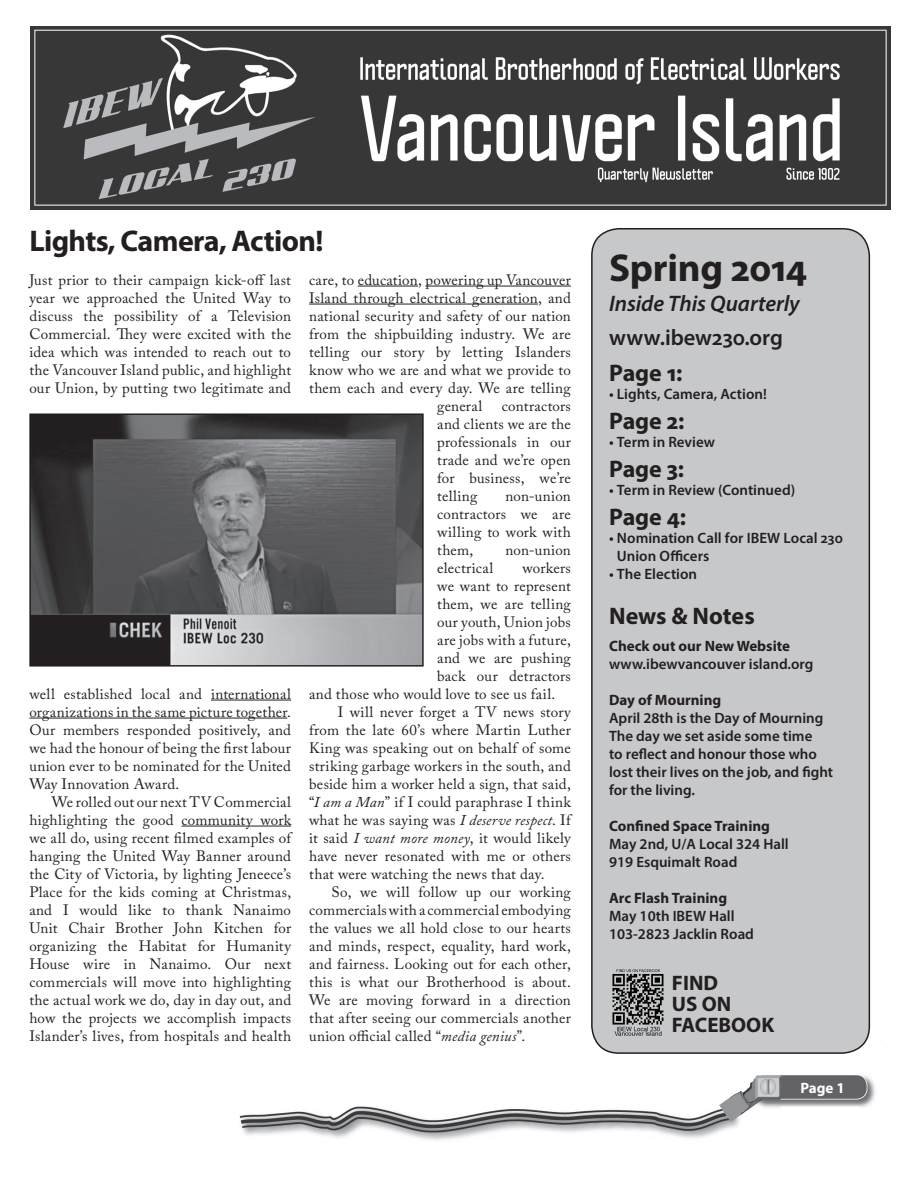
<style>
.page{position:relative;width:918px;height:1188px;background:#fff}
.page>*{position:absolute;margin:0;border:0;box-sizing:border-box;transform-origin:0 0}
.t1{font:700 39px "Myriad Pro";letter-spacing:-.01em;color:#231f20}
.t2{font:700 30px "Myriad Pro";letter-spacing:-.02em;color:#231f20}
.t3{font:700 24px "Myriad Pro";letter-spacing:-.005em;color:#231f20}
.t4{font:italic 600 22.5px "Myriad Pro";letter-spacing:-.005em;color:#231f20}
.t5{font:600 22.5px "Myriad Pro";letter-spacing:-.005em;color:#231f20}
.t6{font:700 21px/21px "Myriad Pro";color:#231f20}
.t7{font:15px/18px "Adobe Caslon Pro";letter-spacing:.015em;color:#231f20;text-align:justify}
.t8{font:600 15px/18px "Myriad Pro";color:#231f20}
.t9{font:700 15px "Myriad Pro";color:#231f20}
.t10{font:700 15px "Myriad Pro";color:#fff}
.s1{font-style:italic}
</style>
<div class="page">
<img style="left:239px;top:1018px;width:636px;height:123px">
<div style="left:592px;top:229px;width:277px;height:824px;background:#c7c8ca;border-radius:27px"></div>
<div style="left:591px;top:228px;width:279px;height:826px;border:2px solid #231f20;border-radius:27px"></div>
<img style="left:31px;top:26px;width:860px;height:183px">
<hr style="left:211px;top:700px;width:80px;height:1px;background:#231f20">
<hr style="left:29px;top:718px;width:258px;height:1px;background:#231f20">
<hr style="left:182px;top:826px;width:109px;height:1px;background:#231f20">
<hr style="left:358px;top:286px;width:60px;height:1px;background:#231f20">
<hr style="left:425px;top:286px;width:146px;height:1px;background:#231f20">
<hr style="left:309px;top:304px;width:229px;height:1px;background:#231f20">
<img style="left:31px;top:415px;width:391px;height:250px">
<div style="left:29px;top:413px;width:395px;height:254px;border:1px solid #231f20"></div>
<img style="left:612px;top:969px;width:52px;height:67px">
<h2 class="t2" style="left:29px;top:222px;width:296px">Lights, Camera, Action!</h2>
<p class="t7" style="left:29px;top:270px;width:263px">Just prior to their campaign kick-off last year we approached the United Way to discuss the possibility of a Television Commercial. They were excited with the idea which was intended to reach out to the Vancouver Island public, and highlight our Union, by putting two legitimate and</p>
<p class="t7" style="left:29px;top:684px;width:263px">well established local and international organizations in the same picture together.<br>Our members responded positively, and we had the honour of being the first labour union ever to be nominated for the United Way Innovation Award.</p>
<p class="t7" style="left:29px;top:792px;width:263px;text-indent:22px">We rolled out our next TV Commercial highlighting the good community work we all do, using recent filmed examples of hanging the United Way Banner around the City of Victoria, by lighting Jeneece’s Place for the kids coming at Christmas, and I would like to thank Nanaimo Unit Chair Brother John Kitchen for organizing the Habitat for Humanity House wire in Nanaimo. Our next commercials will move into highlighting the actual work we do, day in day out, and how the projects we accomplish impacts Islander’s lives, from hospitals and health</p>
<p class="t7" style="left:309px;top:270px;width:263px">care, to education, powering up Vancouver</p>
<p class="t7" style="left:309px;top:288px;width:263px">Island through electrical generation, and</p>
<p class="t7" style="left:309px;top:306px;width:263px">national security and safety of our nation</p>
<p class="t7" style="left:309px;top:324px;width:263px">from the shipbuilding industry. We are</p>
<p class="t7" style="left:309px;top:342px;width:263px">telling our story by letting Islanders</p>
<p class="t7" style="left:309px;top:360px;width:263px">know who we are and what we provide to</p>
<p class="t7" style="left:309px;top:378px;width:263px">them each and every day. We are telling</p>
<p class="t7" style="left:437px;top:396px;width:47px">general</p>
<p class="t7" style="left:437px;top:396px;width:135px;text-indent:65px">contractors and clients we are the professionals in our trade and we’re open for business, we’re telling</p>
<p class="t7" style="left:437px;top:486px;width:135px;text-indent:68px">non-union contractors we are willing to work with them,</p>
<p class="t7" style="left:505px;top:540px;width:67px">non-union</p>
<p class="t7" style="left:437px;top:558px;width:58px">electrical</p>
<p class="t7" style="left:523px;top:558px;width:50px">workers</p>
<p class="t7" style="left:437px;top:576px;width:135px">we want to represent</p>
<p class="t7" style="left:437px;top:594px;width:135px">them, we are telling</p>
<p class="t7" style="left:437px;top:612px;width:135px">our youth, Union jobs</p>
<p class="t7" style="left:437px;top:630px;width:135px">are jobs with a future,</p>
<p class="t7" style="left:437px;top:648px;width:135px">and we are pushing</p>
<p class="t7" style="left:437px;top:666px;width:135px">back our detractors</p>
<p class="t7" style="left:309px;top:684px;width:248px">and those who would love to see us fail.</p>
<p class="t7" style="left:338px;top:702px;width:235px">I will never forget a TV news story</p>
<p class="t7" style="left:309px;top:720px;width:263px">from the late 60’s where Martin Luther</p>
<p class="t7" style="left:309px;top:738px;width:263px">King was speaking out on behalf of some</p>
<p class="t7" style="left:309px;top:756px;width:263px">striking garbage workers in the south, and</p>
<p class="t7" style="left:309px;top:774px;width:263px">beside him a worker held a sign, that said,</p>
<p class="t7" style="left:309px;top:792px;width:263px">“<span class="s1">I am a Man</span>” if I could paraphrase I think</p>
<p class="t7" style="left:309px;top:810px;width:263px">what he was saying was <span class="s1">I deserve respect</span>. If</p>
<p class="t7" style="left:309px;top:828px;width:263px">it said <span class="s1">I want more money</span>, it would likely</p>
<p class="t7" style="left:309px;top:846px;width:263px">have never resonated with me or others</p>
<p class="t7" style="left:309px;top:864px;width:237px">that were watching the news that day.</p>
<p class="t7" style="left:332px;top:882px;width:241px">So, we will follow up our working</p>
<p class="t7" style="left:309px;top:900px;width:263px">commercials with a commercial embodying</p>
<p class="t7" style="left:309px;top:918px;width:263px">the values we all hold close to our hearts</p>
<p class="t7" style="left:309px;top:936px;width:263px">and minds, respect, equality, hard work,</p>
<p class="t7" style="left:309px;top:954px;width:263px">and fairness. Looking out for each other,</p>
<p class="t7" style="left:309px;top:972px;width:263px">this is what our Brotherhood is about.</p>
<p class="t7" style="left:309px;top:990px;width:263px">We are moving forward in a direction</p>
<p class="t7" style="left:309px;top:1008px;width:263px">that after seeing our commercials another</p>
<p class="t7" style="left:309px;top:1026px;width:218px">union official called “<span class="s1">media genius</span>”.</p>
<h1 class="t1" style="left:609px;top:242px;width:200px">Spring 2014</h1>
<h3 class="t4" style="left:609px;top:289px;width:192px">Inside This Quarterly</h3>
<h3 class="t5" style="left:609px;top:324px;width:175px">www.ibew230.org</h3>
<h3 class="t3" style="left:609px;top:358px;width:75px">Page 1:</h3>
<p class="t8" style="left:609px;top:385px;width:159px">• Lights, Camera, Action!</p>
<h3 class="t3" style="left:609px;top:406px;width:77px">Page 2:</h3>
<p class="t8" style="left:609px;top:433px;width:107px">• Term in Review</p>
<h3 class="t3" style="left:609px;top:454px;width:77px">Page 3:</h3>
<p class="t8" style="left:609px;top:481px;width:188px">• Term in Review (Continued)</p>
<h3 class="t3" style="left:609px;top:502px;width:78px">Page 4:</h3>
<p class="t8" style="left:617px;top:529px;width:227px;text-indent:-8px">• Nomination Call for IBEW Local 230<br>Union Officers</p>
<p class="t8" style="left:609px;top:565px;width:90px">• The Election</p>
<h3 class="t3" style="left:609px;top:601px;width:147px">News &amp; Notes</h3>
<p class="t8" style="left:609px;top:633px;width:11px">A</p>
<p class="t9" style="left:609px;top:636px;width:183px">Check out our New Website</p>
<p class="t8" style="left:609px;top:655px;width:206px">www.ibewvancouver island.org</p>
<p class="t9" style="left:609px;top:690px;width:114px">Day of Mourning</p>
<p class="t8" style="left:609px;top:709px;width:226px">April 28th is the Day of Mourning<br>The day we set aside some time<br>to reflect and honour those who lost their lives on the job, and fight for the living.</p>
<p class="t9" style="left:609px;top:816px;width:162px">Confined Space Training</p>
<p class="t8" style="left:609px;top:835px;width:181px">May 2nd, U/A Local 324 Hall<br>919 Esquimalt Road</p>
<p class="t9" style="left:609px;top:888px;width:120px">Arc Flash Training</p>
<p class="t8" style="left:609px;top:907px;width:146px">May 10th IBEW Hall<br>103-2823 Jacklin Road</p>
<h3 class="t6" style="left:672px;top:972px;width:104px">FIND<br>US ON<br>FACEBOOK</h3>
<p class="t10" style="left:800px;top:1078px;width:46px">Page 1</p>
</div>
